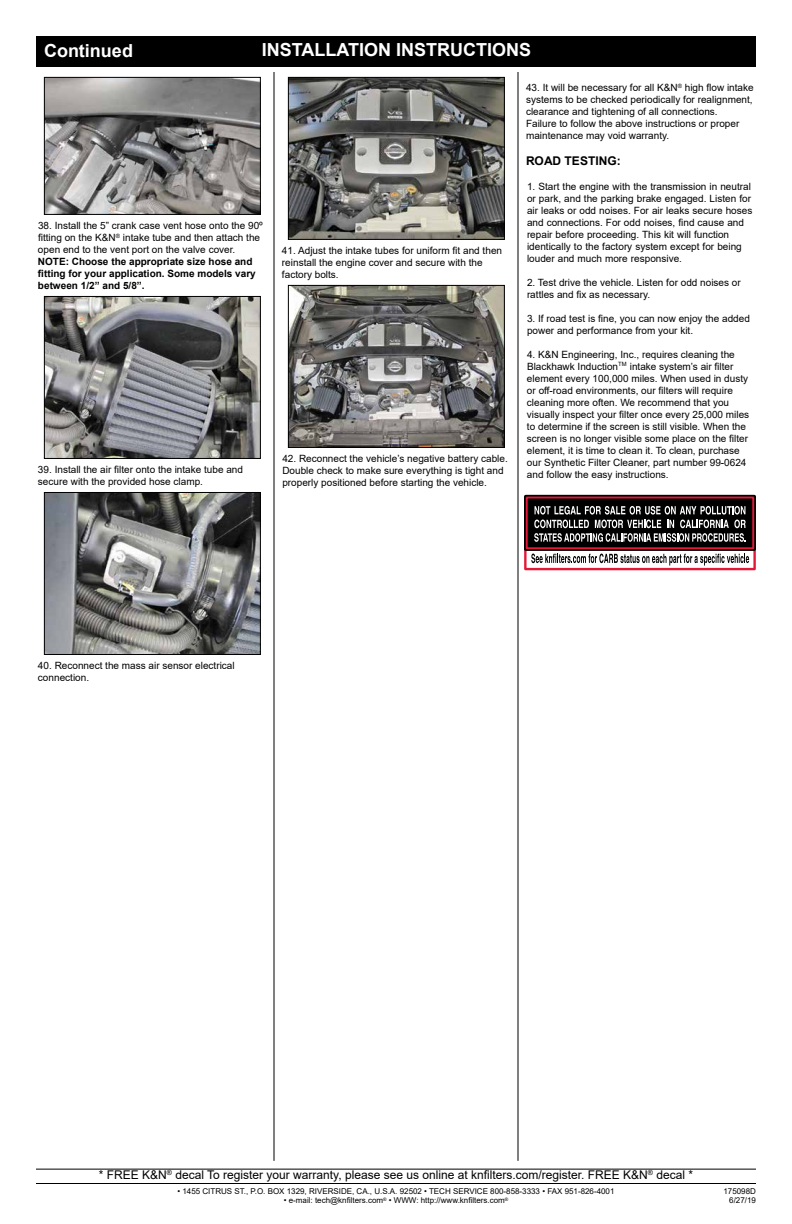
<style>
.page{position:relative;width:792px;height:1224px;background:#fff}
.page>*{position:absolute;margin:0;border:0;box-sizing:border-box;transform-origin:0 0}
.t1{font:700 18px "Arial";color:#fff}
.t2{font:12px "Arial";color:#000}
.t3{font:700 12px "Arial";color:#000}
.t4{font:10px/12px "Arial";color:#000}
.t5{font:700 10px/12px "Arial";color:#000}
.t6{font:8px/9.6px "Arial";color:#000;text-align:right}
</style>
<div class="page">
<div style="left:36px;top:36px;width:720px;height:31px;background:#000"></div>
<hr style="left:36px;top:1183px;width:720px;height:1px;background:#000">
<hr style="left:274px;top:72px;width:1px;height:1089px;background:#000">
<hr style="left:518px;top:72px;width:1px;height:1089px;background:#000">
<hr style="left:36px;top:1169px;width:720px;height:1px;background:#000">
<div style="left:524px;top:542px;width:232px;height:28px;border:2px solid #e31837"></div>
<div style="left:526px;top:496px;width:228px;height:53px;background:#000"></div>
<div style="left:524px;top:495px;width:232px;height:56px;border:3px solid #000"></div>
<div style="left:526px;top:497px;width:228px;height:52px;border:2px solid #e31837"></div>
<svg style="left:531px;top:554px;width:218px;height:12px"></svg>
<svg style="left:534px;top:506px;width:212px;height:36px"></svg>
<img style="left:46px;top:79px;width:213px;height:134px">
<div style="left:44px;top:77px;width:217px;height:138px;border:1px solid #000"></div>
<img style="left:46px;top:298px;width:213px;height:159px">
<div style="left:44px;top:296px;width:217px;height:163px;border:1px solid #000"></div>
<img style="left:46px;top:494px;width:213px;height:159px">
<div style="left:44px;top:492px;width:217px;height:163px;border:1px solid #000"></div>
<img style="left:290px;top:79px;width:213px;height:159px">
<div style="left:288px;top:77px;width:217px;height:163px;border:1px solid #000"></div>
<img style="left:290px;top:287px;width:213px;height:159px">
<div style="left:288px;top:285px;width:217px;height:163px;border:1px solid #000"></div>
<h1 class="t1" style="left:44px;top:38px;width:90px">Continued</h1>
<h1 class="t1" style="left:262px;top:37px;width:271px">INSTALLATION INSTRUCTIONS</h1>
<p class="t4" style="left:526px;top:82px;width:229px">43. It will be necessary for all K&amp;N<sup>®</sup> high flow intake systems to be checked periodically for realignment, clearance and tightening of all connections.<br>Failure to follow the above instructions or proper maintenance may void warranty.</p>
<p class="t4" style="left:38px;top:220px;width:226px">38. Install the 5” crank case vent hose onto the 90º fitting on the K&amp;N<sup>®</sup> intake tube and then attach the open end to the vent port on the valve cover.</p>
<p class="t5" style="left:38px;top:256px;width:219px">NOTE: Choose the appropriate size hose and fitting for your application. Some models vary between 1/2” and 5/8”.</p>
<p class="t4" style="left:282px;top:244px;width:222px">41. Adjust the intake tubes for uniform fit and then reinstall the engine cover and secure with the factory bolts.</p>
<p class="t4" style="left:38px;top:464px;width:207px">39. Install the air filter onto the intake tube and secure with the provided hose clamp.</p>
<p class="t4" style="left:282px;top:452px;width:227px">42. Reconnect the vehicle’s negative battery cable.<br>Double check to make sure everything is tight and properly positioned before starting the vehicle.</p>
<p class="t3" style="left:526px;top:153px;width:96px">ROAD TESTING:</p>
<p class="t4" style="left:527px;top:180px;width:227px">1. Start the engine with the transmission in neutral or park, and the parking brake engaged. Listen for air leaks or odd noises. For air leaks secure hoses and connections. For odd noises, find cause and repair before proceeding. This kit will function identically to the factory system except for being louder and much more responsive.</p>
<p class="t4" style="left:527px;top:276px;width:215px">2. Test drive the vehicle. Listen for odd noises or rattles and fix as necessary.</p>
<p class="t4" style="left:527px;top:312px;width:224px">3. If road test is fine, you can now enjoy the added power and performance from your kit.</p>
<p class="t4" style="left:527px;top:348px;width:224px">4. K&amp;N Engineering, Inc., requires cleaning the Blackhawk Induction<sup>TM</sup> intake system’s air filter element every 100,000 miles. When used in dusty or off-road environments, our filters will require cleaning more often. We recommend that you visually inspect your filter once every 25,000 miles to determine if the screen is still visible. When the screen is no longer visible some place on the filter element, it is time to clean it. To clean, purchase our Synthetic Filter Cleaner, part number 99-0624 and follow the easy instructions.</p>
<p class="t4" style="left:38px;top:660px;width:198px">40. Reconnect the mass air sensor electrical connection.</p>
<p class="t2" style="left:99px;top:1167px;width:596px">* FREE K&amp;N<sup>®</sup> decal To register your warranty, please see us online at knfilters.com/register. FREE K&amp;N<sup>®</sup> decal *</p>
<p class="t6" style="left:177px;top:1186px;width:439px">• 1455 CITRUS ST., P.O. BOX 1329, RIVERSIDE, CA., U.S.A. 92502 • TECH SERVICE 800-858-3333 • FAX 951-826-4001</p>
<p class="t6" style="left:284px;top:1196px;width:226px">• e-mail: tech@knfilters.com<sup>®</sup> • WWW: http://www.knfilters.com<sup>®</sup></p>
<p class="t6" style="left:724px;top:1186px;width:34px">175098D<br>6/27/19</p>
</div>
